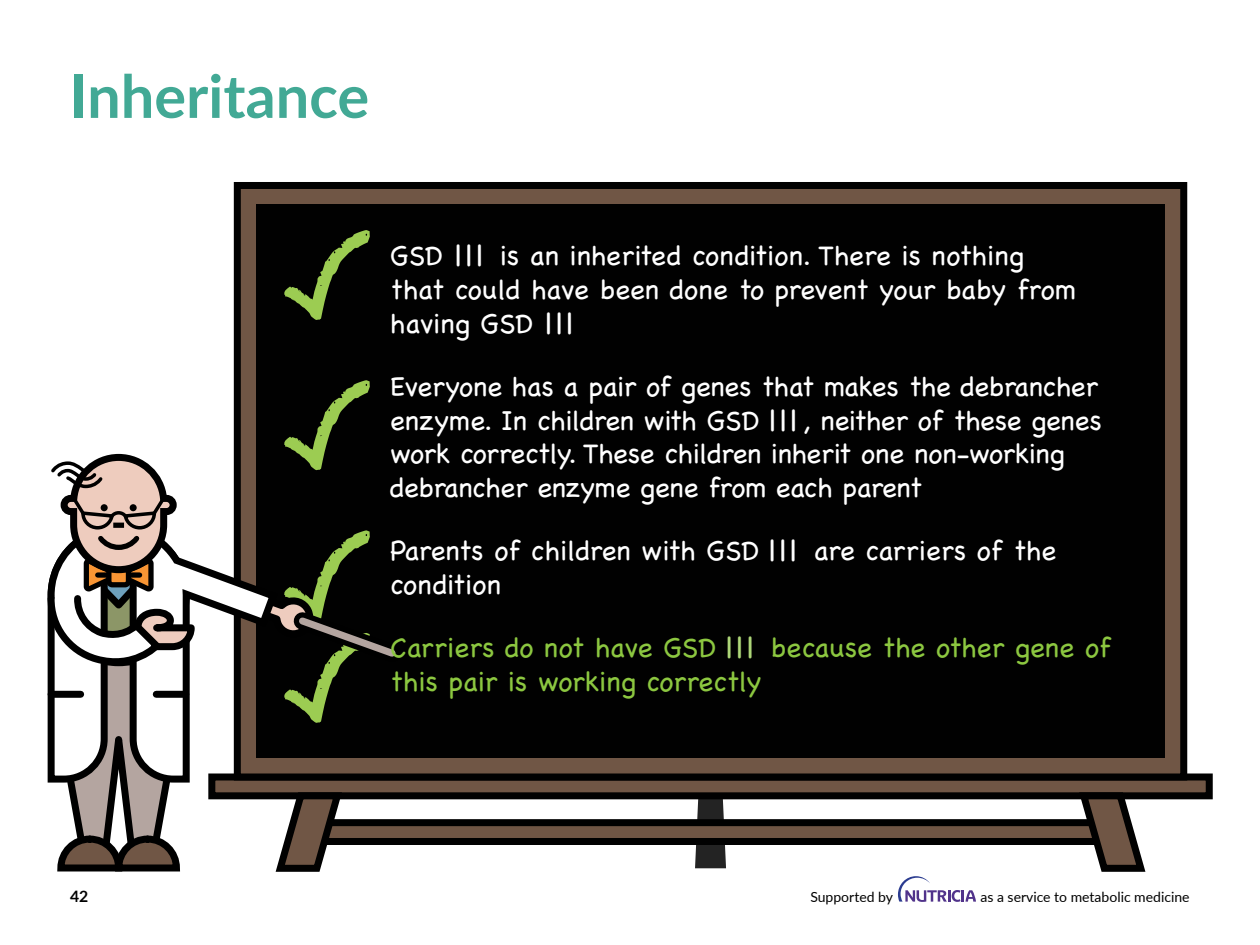
<style>
.page{position:relative;width:1260px;height:945px;background:#fff}
.page>*{position:absolute;margin:0;border:0;box-sizing:border-box;transform-origin:0 0}
.t1{font:700 59.5px "Lato";color:#42a995}
.t2{font:300 28px/33.6px "Chalkboard SE";letter-spacing:-.005em;color:#fff}
.t3{font:300 28px/33.6px "Chalkboard SE";color:#8cc740}
.t4{font:700 15.75px "Lato";color:#000}
.t5{font:14px "Lato";color:#000}
.s1{font-size:31.5px}
.s2{font-size:31.5px;color:#afd879}
</style>
<div class="page">
<svg style="left:695px;top:799px;width:31px;height:69px"></svg>
<div style="left:212px;top:777px;width:997px;height:19px;background:#705645"></div>
<div style="left:208px;top:774px;width:1005px;height:25px;border:7px solid #010101"></div>
<div style="left:237px;top:185px;width:947px;height:592px;background:#705645"></div>
<div style="left:234px;top:182px;width:953px;height:599px;border:7px solid #010101"></div>
<div style="left:256px;top:204px;width:909px;height:554px;background:#010101"></div>
<div style="left:309px;top:823px;width:803px;height:18px;background:#705645"></div>
<div style="left:305px;top:819px;width:811px;height:26px;border:7px solid #010101"></div>
<svg style="left:1075px;top:791px;width:75px;height:81px"></svg>
<svg style="left:284px;top:230px;width:86px;height:90px"></svg>
<svg style="left:47px;top:380px;width:356px;height:492px"></svg>
<svg style="left:898px;top:876px;width:78px;height:26px"></svg>
<h1 class="t1" style="left:70px;top:52px;width:301px">Inheritance</h1>
<p class="t2" style="left:390px;top:237px;width:687px">GSD <span class="s1">︱︱︱</span> is an inherited condition. There is nothing that could have been done to prevent your baby from having GSD <span class="s1">︱︱︱</span></p>
<p class="t2" style="left:390px;top:368px;width:713px">Everyone has a pair of genes that makes the debrancher enzyme. In children with GSD<span class="s1">︱︱︱</span>, neither of these genes work correctly. These children inherit one non-working debrancher enzyme gene from each parent</p>
<p class="t2" style="left:390px;top:532px;width:667px">Parents of children with GSD<span class="s1">︱︱︱</span> are carriers of the condition</p>
<p class="t3" style="left:390px;top:629px;width:722px">Carriers do not have GSD<span class="s2">︱︱︱</span> because the other gene of this pair is working correctly</p>
<p class="t4" style="left:70px;top:884px;width:20px">42</p>
<p class="t5" style="left:810px;top:887px;width:84px">Supported by</p>
<p class="t5" style="left:980px;top:887px;width:211px">as a service to metabolic medicine</p>
</div>
